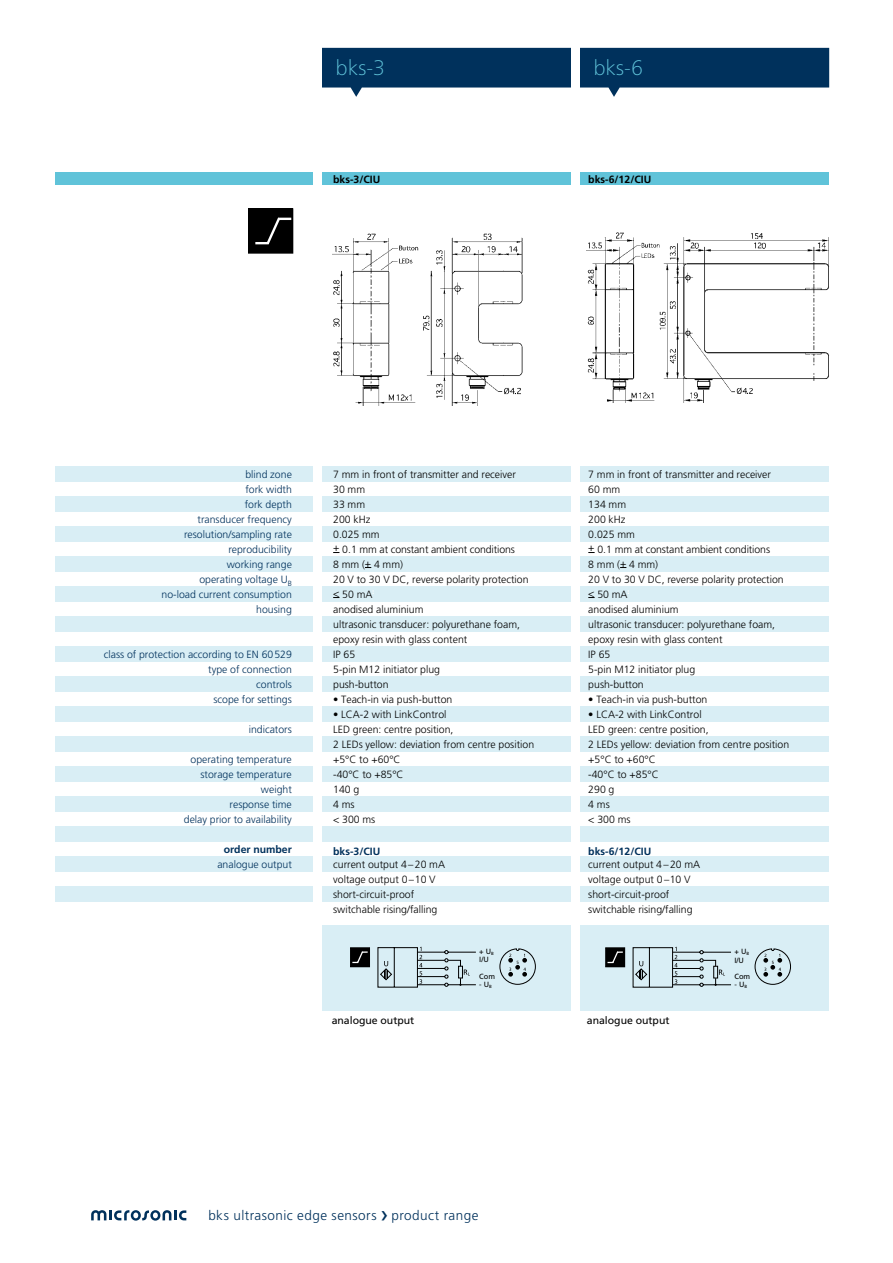
<style>
.page{position:relative;width:893px;height:1263px;background:#fff}
.page>*{position:absolute;margin:0;border:0;box-sizing:border-box;transform-origin:0 0}
.t1{font:100 21px "Frutiger Neue LT Pro";color:#60c3d9}
.t2{font:300 13.5px "Frutiger LT";letter-spacing:.035em;color:#00315c}
.t3{font:300 10.5px/15px "Frutiger LT";color:#000}
.t4{font:300 10.5px/15px "Frutiger LT";color:#00315c;text-align:right}
.t5{font:700 10.5px "Frutiger LT";color:#00315c}
.t6{font:10.5px "Frutiger LT";color:#000}
.t7{font:700 10.5px "Frutiger LT";color:#000}
.t8{font:7.5px/8.4px "Frutiger";color:#000}
.s1{font-weight:400;font-size:23.25px}
</style>
<div class="page">
<svg style="left:91px;top:1210px;width:95px;height:10px"></svg>
<div style="left:55px;top:467px;width:774px;height:15px;background:#d9eef5"></div>
<div style="left:55px;top:497px;width:774px;height:15px;background:#d9eef5"></div>
<div style="left:55px;top:527px;width:774px;height:15px;background:#d9eef5"></div>
<div style="left:55px;top:557px;width:774px;height:15px;background:#d9eef5"></div>
<div style="left:55px;top:587px;width:774px;height:15px;background:#d9eef5"></div>
<div style="left:55px;top:617px;width:774px;height:15px;background:#d9eef5"></div>
<div style="left:55px;top:647px;width:774px;height:15px;background:#d9eef5"></div>
<div style="left:55px;top:677px;width:774px;height:15px;background:#d9eef5"></div>
<div style="left:55px;top:707px;width:774px;height:15px;background:#d9eef5"></div>
<div style="left:55px;top:737px;width:774px;height:15px;background:#d9eef5"></div>
<div style="left:55px;top:767px;width:774px;height:15px;background:#d9eef5"></div>
<div style="left:55px;top:797px;width:774px;height:15px;background:#d9eef5"></div>
<div style="left:55px;top:827px;width:774px;height:15px;background:#d9eef5"></div>
<div style="left:55px;top:857px;width:774px;height:15px;background:#d9eef5"></div>
<div style="left:55px;top:887px;width:774px;height:15px;background:#d9eef5"></div>
<div style="left:55px;top:172px;width:774px;height:13px;background:#60c3d9"></div>
<svg style="left:322px;top:48px;width:249px;height:49px"></svg>
<svg style="left:580px;top:48px;width:249px;height:49px"></svg>
<img style="left:587px;top:232px;width:242px;height:170px">
<div style="left:248px;top:209px;width:45px;height:44px;background:#000"></div>
<svg style="left:255px;top:217px;width:37px;height:28px"></svg>
<img style="left:332px;top:233px;width:191px;height:172px">
<div style="left:322px;top:926px;width:249px;height:85px;background:#d9eef5"></div>
<div style="left:351px;top:948px;width:18px;height:19px;background:#000"></div>
<div style="left:350px;top:948px;width:20px;height:19px;border:1px solid #000"></div>
<svg style="left:377px;top:947px;width:99px;height:40px"></svg>
<svg style="left:351px;top:950px;width:18px;height:14px"></svg>
<svg style="left:499px;top:948px;width:37px;height:37px"></svg>
<div style="left:580px;top:926px;width:249px;height:85px;background:#d9eef5"></div>
<div style="left:606px;top:948px;width:19px;height:19px;background:#000"></div>
<svg style="left:633px;top:947px;width:98px;height:41px"></svg>
<svg style="left:607px;top:951px;width:16px;height:13px"></svg>
<svg style="left:755px;top:948px;width:36px;height:37px"></svg>
<div style="left:313px;top:0;width:9px;height:1033px;background:#fff"></div>
<div style="left:571px;top:0;width:9px;height:1033px;background:#fff"></div>
<h1 class="t1" style="left:336px;top:55px;width:51px">bks-3</h1>
<h1 class="t1" style="left:593px;top:55px;width:51px">bks-6</h1>
<p class="t7" style="left:333px;top:173px;width:49px">bks-3/CIU</p>
<p class="t7" style="left:588px;top:173px;width:65px">bks-6/12/CIU</p>
<p class="t4" style="left:161px;top:467px;width:132px">blind zone<br>fork width<br>fork depth<br>transducer frequency resolution/sampling rate reproducibility<br>working range<br>operating voltage U<sub>B<br></sub>no-load current consumption housing</p>
<p class="t4" style="left:104px;top:647px;width:190px">class of protection according to EN 60529 type of connection<br>controls<br>scope for settings</p>
<p class="t4" style="left:249px;top:722px;width:45px">indicators</p>
<p class="t4" style="left:184px;top:752px;width:110px">operating temperature storage temperature weight<br>response time<br>delay prior to availability</p>
<p class="t5" style="left:224px;top:843px;width:70px">order number</p>
<p class="t4" style="left:217px;top:857px;width:76px">analogue output</p>
<p class="t3" style="left:333px;top:467px;width:197px">7 mm in front of transmitter and receiver<br>30 mm<br>33 mm<br>200 kHz<br>0.025 mm<br>+ 0.1 mm at constant ambient conditions<br>8 mm (+ 4 mm)<br>20 V to 30 V DC, reverse polarity protection &lt; 50 mA<br>anodised aluminium<br>ultrasonic transducer: polyurethane foam, epoxy resin with glass content<br>IP 65<br>5-pin M12 initiator plug<br>push-button</p>
<p class="t3" style="left:333px;top:692px;width:121px">• Teach-in via push-button</p>
<p class="t3" style="left:333px;top:707px;width:202px">• LCA-2 with LinkControl<br>LED green: centre position,<br>2 LEDs yellow: deviation from centre position +5°C to +60°C<br>-40°C to +85°C<br>140 g<br>4 ms<br>&lt; 300 ms</p>
<p class="t5" style="left:333px;top:845px;width:49px">bks-3/CIU</p>
<p class="t3" style="left:333px;top:857px;width:113px">current output 4–20 mA voltage output 0–10 V short-circuit-proof switchable rising/falling</p>
<p class="t8" style="left:479px;top:739px;width:14px">- U<sub>B</sub></p>
<p class="t3" style="left:588px;top:467px;width:197px">7 mm in front of transmitter and receiver<br>60 mm<br>134 mm<br>200 kHz<br>0.025 mm<br>+ 0.1 mm at constant ambient conditions<br>8 mm (+ 4 mm)<br>20 V to 30 V DC, reverse polarity protection &lt; 50 mA<br>anodised aluminium<br>ultrasonic transducer: polyurethane foam, epoxy resin with glass content<br>IP 65<br>5-pin M12 initiator plug<br>push-button</p>
<p class="t3" style="left:588px;top:692px;width:121px">• Teach-in via push-button</p>
<p class="t3" style="left:588px;top:707px;width:202px">• LCA-2 with LinkControl<br>LED green: centre position,<br>2 LEDs yellow: deviation from centre position +5°C to +60°C<br>-40°C to +85°C<br>290 g<br>4 ms<br>&lt; 300 ms</p>
<p class="t5" style="left:588px;top:845px;width:65px">bks-6/12/CIU</p>
<p class="t3" style="left:588px;top:857px;width:113px">current output 4–20 mA voltage output 0–10 V short-circuit-proof switchable rising/falling</p>
<p class="t8" style="left:734px;top:739px;width:14px">- U<sub>B</sub></p>
<p class="t8" style="left:479px;top:947px;width:16px">+ U<sub>B<br></sub>I/U</p>
<p class="t8" style="left:479px;top:972px;width:17px">Com</p>
<p class="t8" style="left:479px;top:980px;width:14px">- U<sub>B</sub></p>
<p class="t8" style="left:734px;top:947px;width:16px">+ U<sub>B<br></sub>I/U</p>
<p class="t8" style="left:734px;top:972px;width:17px">Com</p>
<p class="t8" style="left:734px;top:980px;width:14px">- U<sub>B</sub></p>
<p class="t6" style="left:332px;top:1014px;width:84px">analogue output</p>
<p class="t6" style="left:587px;top:1014px;width:84px">analogue output</p>
<p class="t2" style="left:208px;top:1208px;width:272px">bks ultrasonic edge sensors <span class="s1">›</span> product range</p>
</div>
